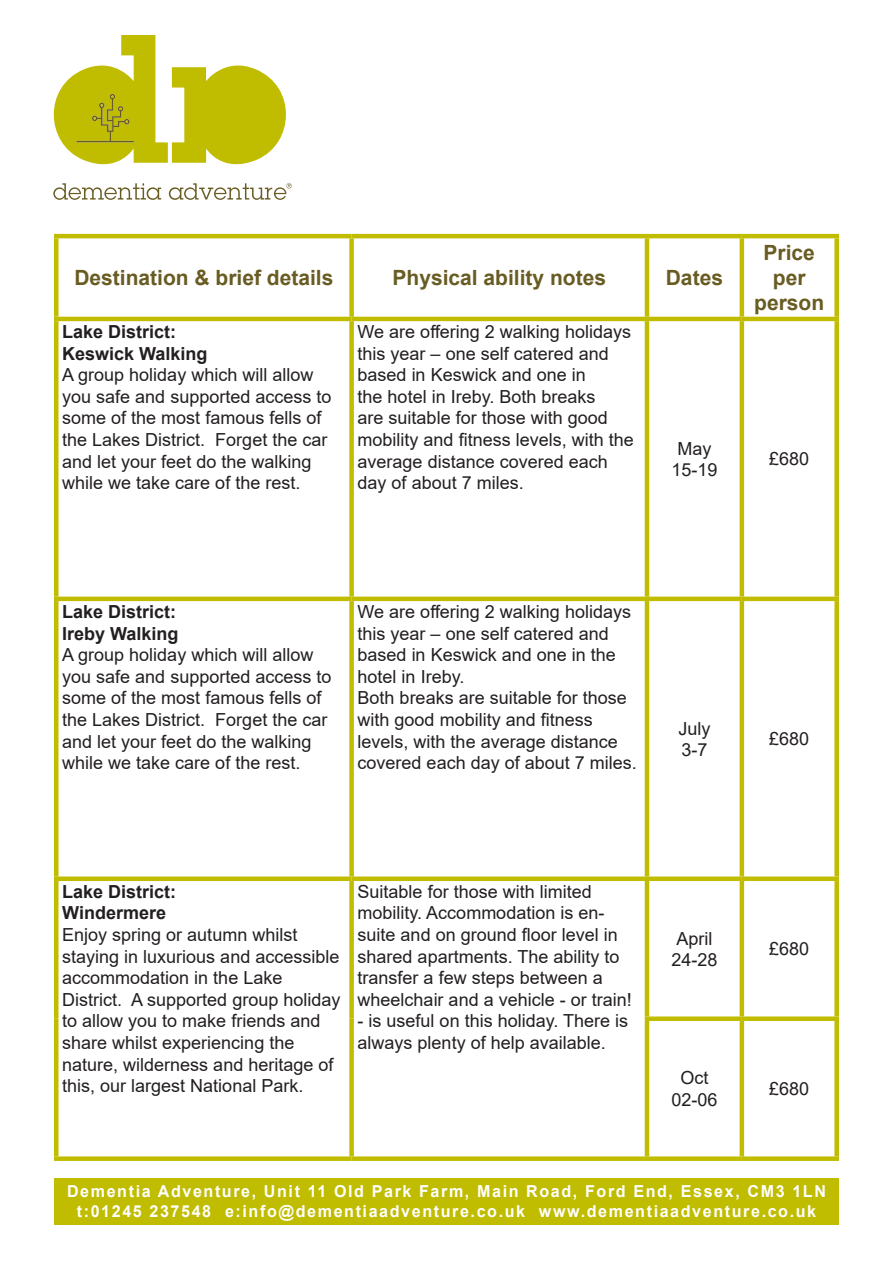
<style>
.page{position:relative;width:893px;height:1263px;background:#fff}
.page>*{position:absolute;margin:0;border:0;box-sizing:border-box;transform-origin:0 0}
.t1{font:700 21px/25.2px "Arial";color:#685c22;text-align:center}
.t2{font:18px/21.6px "Arial";color:#231f20}
.t3{font:700 18px "Arial";color:#231f20}
.t4{font:700 16.5px/19.8px "Arial";letter-spacing:.1em;color:#fff;text-align:center}
</style>
<div class="page">
<svg style="left:53px;top:35px;width:233px;height:130px"></svg>
<svg style="left:53px;top:183px;width:108px;height:17px"></svg>
<svg style="left:169px;top:183px;width:123px;height:17px"></svg>
<div style="left:54px;top:1178px;width:785px;height:47px;background:#c0bc00"></div>
<hr style="left:54px;top:234px;width:298px;height:4px;background:#c0bc00">
<hr style="left:54px;top:238px;width:4px;height:79px;background:#c0bc00">
<hr style="left:352px;top:234px;width:295px;height:4px;background:#c0bc00">
<div style="left:349px;top:238px;width:5px;height:79px;background:#c0bc00"></div>
<hr style="left:647px;top:234px;width:95px;height:4px;background:#c0bc00">
<hr style="left:645px;top:238px;width:4px;height:79px;background:#c0bc00">
<hr style="left:742px;top:234px;width:97px;height:4px;background:#c0bc00">
<hr style="left:740px;top:238px;width:4px;height:79px;background:#c0bc00">
<div style="left:834px;top:238px;width:5px;height:79px;background:#c0bc00"></div>
<div style="left:349px;top:321px;width:5px;height:276px;background:#c0bc00"></div>
<hr style="left:645px;top:321px;width:4px;height:276px;background:#c0bc00">
<hr style="left:740px;top:321px;width:4px;height:276px;background:#c0bc00">
<div style="left:349px;top:601px;width:5px;height:275px;background:#c0bc00"></div>
<hr style="left:645px;top:601px;width:4px;height:275px;background:#c0bc00">
<hr style="left:740px;top:601px;width:4px;height:275px;background:#c0bc00">
<div style="left:349px;top:881px;width:5px;height:138px;background:#c0bc00"></div>
<hr style="left:645px;top:881px;width:4px;height:135px;background:#c0bc00">
<hr style="left:740px;top:881px;width:4px;height:135px;background:#c0bc00">
<div style="left:349px;top:1019px;width:5px;height:137px;background:#c0bc00"></div>
<hr style="left:645px;top:1021px;width:4px;height:135px;background:#c0bc00">
<hr style="left:740px;top:1021px;width:4px;height:135px;background:#c0bc00">
<hr style="left:54px;top:317px;width:298px;height:4px;background:#c0bc00">
<hr style="left:54px;top:321px;width:4px;height:276px;background:#c0bc00">
<hr style="left:352px;top:317px;width:295px;height:4px;background:#c0bc00">
<hr style="left:647px;top:317px;width:95px;height:4px;background:#c0bc00">
<hr style="left:742px;top:317px;width:97px;height:4px;background:#c0bc00">
<div style="left:834px;top:321px;width:5px;height:276px;background:#c0bc00"></div>
<hr style="left:54px;top:597px;width:298px;height:4px;background:#c0bc00">
<hr style="left:54px;top:601px;width:4px;height:275px;background:#c0bc00">
<hr style="left:352px;top:597px;width:295px;height:4px;background:#c0bc00">
<hr style="left:647px;top:597px;width:95px;height:4px;background:#c0bc00">
<hr style="left:742px;top:597px;width:97px;height:4px;background:#c0bc00">
<div style="left:834px;top:601px;width:5px;height:275px;background:#c0bc00"></div>
<div style="left:54px;top:876px;width:298px;height:5px;background:#c0bc00"></div>
<hr style="left:54px;top:881px;width:4px;height:138px;background:#c0bc00">
<div style="left:352px;top:876px;width:295px;height:5px;background:#c0bc00"></div>
<div style="left:647px;top:876px;width:95px;height:5px;background:#c0bc00"></div>
<div style="left:742px;top:876px;width:97px;height:5px;background:#c0bc00"></div>
<div style="left:834px;top:881px;width:5px;height:135px;background:#c0bc00"></div>
<hr style="left:54px;top:1019px;width:4px;height:137px;background:#c0bc00">
<div style="left:645px;top:1016px;width:97px;height:5px;background:#c0bc00"></div>
<div style="left:742px;top:1016px;width:97px;height:5px;background:#c0bc00"></div>
<div style="left:834px;top:1021px;width:5px;height:135px;background:#c0bc00"></div>
<div style="left:54px;top:1156px;width:298px;height:5px;background:#c0bc00"></div>
<div style="left:352px;top:1156px;width:295px;height:5px;background:#c0bc00"></div>
<div style="left:647px;top:1156px;width:95px;height:5px;background:#c0bc00"></div>
<div style="left:742px;top:1156px;width:97px;height:5px;background:#c0bc00"></div>
<p class="t1" style="left:74px;top:265px;width:261px">Destination &amp; brief details</p>
<p class="t1" style="left:392px;top:265px;width:215px">Physical ability notes</p>
<p class="t1" style="left:666px;top:265px;width:59px">Dates</p>
<p class="t3" style="left:62px;top:319px;width:116px">Lake District:</p>
<p class="t3" style="left:62px;top:341px;width:147px">Keswick Walking</p>
<p class="t2" style="left:62px;top:364px;width:271px">A group holiday which will allow you safe and supported access to some of the most famous fells of the Lakes District. Forget the car and let your feet do the walking while we take care of the rest.</p>
<p class="t2" style="left:358px;top:321px;width:278px">We are offering 2 walking holidays this year – one self catered and based in Keswick and one in<br>the hotel in Ireby. Both breaks<br>are suitable for those with good mobility and fitness levels, with the average distance covered each day of about 7 miles.</p>
<p class="t2" style="left:677px;top:437px;width:36px">May</p>
<p class="t2" style="left:671px;top:459px;width:48px">15-19</p>
<p class="t1" style="left:754px;top:240px;width:72px">Price per person</p>
<p class="t2" style="left:769px;top:448px;width:42px">£680</p>
<p class="t3" style="left:62px;top:599px;width:116px">Lake District:</p>
<p class="t3" style="left:62px;top:620px;width:118px">Ireby Walking</p>
<p class="t2" style="left:62px;top:644px;width:271px">A group holiday which will allow you safe and supported access to some of the most famous fells of the Lakes District. Forget the car and let your feet do the walking while we take care of the rest.</p>
<p class="t2" style="left:358px;top:601px;width:275px">We are offering 2 walking holidays this year – one self catered and based in Keswick and one in the hotel in Ireby.</p>
<p class="t2" style="left:358px;top:687px;width:281px">Both breaks are suitable for those with good mobility and fitness levels, with the average distance covered each day of about 7 miles.</p>
<p class="t2" style="left:678px;top:717px;width:34px">July</p>
<p class="t2" style="left:681px;top:739px;width:28px">3-7</p>
<p class="t2" style="left:769px;top:728px;width:42px">£680</p>
<p class="t3" style="left:62px;top:879px;width:116px">Lake District:</p>
<p class="t3" style="left:62px;top:900px;width:105px">Windermere</p>
<p class="t2" style="left:62px;top:924px;width:280px">Enjoy spring or autumn whilst staying in luxurious and accessible accommodation in the Lake<br>District. A supported group holiday to allow you to make friends and share whilst experiencing the nature, wilderness and heritage of this, our largest National Park.</p>
<p class="t2" style="left:358px;top:881px;width:276px">Suitable for those with limited mobility. Accommodation is en&shy;suite and on ground floor level in shared apartments. The ability to transfer a few steps between a wheelchair and a vehicle - or train!</p>
<p class="t2" style="left:358px;top:1010px;width:272px">- is useful on this holiday. There is always plenty of help available.</p>
<p class="t2" style="left:676px;top:927px;width:37px">April</p>
<p class="t2" style="left:671px;top:949px;width:48px">24-28</p>
<p class="t2" style="left:769px;top:938px;width:42px">£680</p>
<p class="t2" style="left:671px;top:1067px;width:48px;text-align:center">Oct<br>02-06</p>
<p class="t2" style="left:769px;top:1078px;width:42px">£680</p>
<p class="t4" style="left:67px;top:1182px;width:760px">Dementia Adventure, Unit 11 Old Park Farm, Main Road, Ford End, Essex, CM3 1LN t:01245 237548 e:info@dementiaadventure.co.uk www.dementiaadventure.co.uk</p>
</div>
